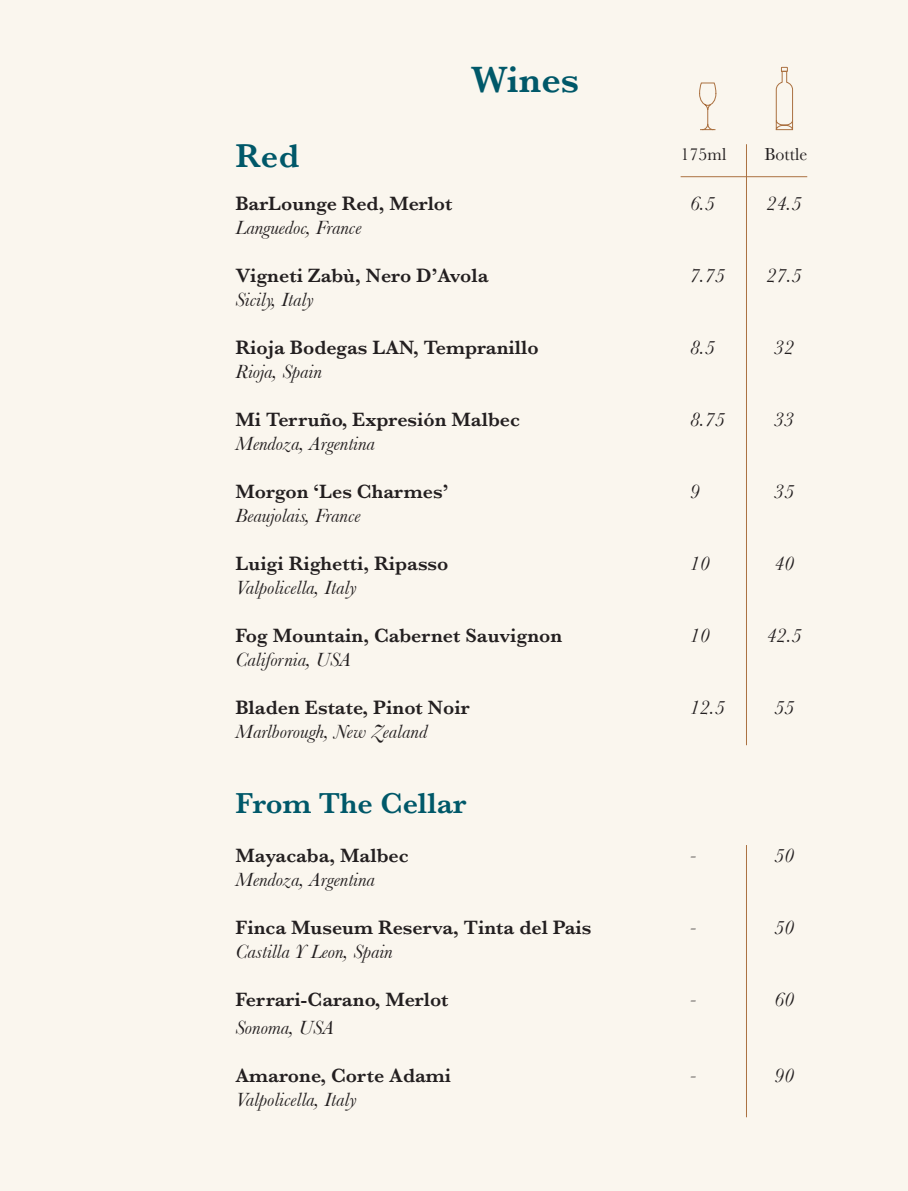
<style>
.page{position:relative;width:908px;height:1191px;background:#fff}
.page>*{position:absolute;margin:0;border:0;box-sizing:border-box;transform-origin:0 0}
.t1{font:600 38px "Baskerville";color:#005869}
.t2{font:600 34px "Baskerville";color:#005869}
.Paragraph_Style_4{font:600 30px "Baskerville";color:#005869}
.Paragraph_Style_4-2{font:600 20px "Baskerville";color:#231f20}
.Paragraph_Style_4-3{font:italic 20px "Baskerville";color:#231f20}
.t3{font:18px "Baskerville";color:#231f20}
</style>
<div class="page">
<div style="left:0;top:0;width:907px;height:1191px;background:#faf6ee"></div>
<svg style="left:699px;top:82px;width:17px;height:48px"></svg>
<svg style="left:775px;top:67px;width:18px;height:63px"></svg>
<hr style="left:745px;top:144px;width:1px;height:601px;background:#ab7141">
<hr style="left:745px;top:845px;width:1px;height:272px;background:#ab7141">
<hr style="left:680px;top:176px;width:126px;height:1px;background:#ab7141">
<p class="t1" style="left:470px;top:53px;width:110px">Wines</p>
<p class="t2" style="left:235px;top:132px;width:65px">Red</p>
<p class="t3" style="left:680px;top:143px;width:47px">175ml</p>
<p class="t3" style="left:764px;top:143px;width:44px">Bottle</p>
<p class="Paragraph_Style_4-2" style="left:235px;top:189px;width:218px">BarLounge Red, Merlot</p>
<p class="Paragraph_Style_4-3" style="left:689px;top:191px;width:26px">6.5</p>
<p class="Paragraph_Style_4-3" style="left:766px;top:191px;width:36px">24.5</p>
<p class="Paragraph_Style_4-3" style="left:235px;top:215px;width:127px">Languedoc, France</p>
<p class="Paragraph_Style_4-2" style="left:235px;top:261px;width:254px">Vigneti Zabù, Nero D’Avola</p>
<p class="Paragraph_Style_4-3" style="left:689px;top:263px;width:36px">7.75</p>
<p class="Paragraph_Style_4-3" style="left:766px;top:263px;width:36px">27.5</p>
<p class="Paragraph_Style_4-3" style="left:235px;top:287px;width:80px">Sicily, Italy</p>
<p class="Paragraph_Style_4-2" style="left:235px;top:333px;width:304px">Rioja Bodegas LAN, Tempranillo</p>
<p class="Paragraph_Style_4-3" style="left:689px;top:335px;width:26px">8.5</p>
<p class="Paragraph_Style_4-3" style="left:773px;top:335px;width:21px">32</p>
<p class="Paragraph_Style_4-3" style="left:235px;top:359px;width:88px">Rioja, Spain</p>
<p class="Paragraph_Style_4-2" style="left:235px;top:405px;width:286px">Mi Terruño, Expresión Malbec</p>
<p class="Paragraph_Style_4-3" style="left:689px;top:407px;width:36px">8.75</p>
<p class="Paragraph_Style_4-3" style="left:773px;top:407px;width:21px">33</p>
<p class="Paragraph_Style_4-3" style="left:235px;top:431px;width:141px">Mendoza, Argentina</p>
<p class="Paragraph_Style_4-2" style="left:235px;top:477px;width:214px">Morgon ‘Les Charmes’</p>
<p class="Paragraph_Style_4-3" style="left:689px;top:479px;width:11px">9</p>
<p class="Paragraph_Style_4-3" style="left:773px;top:479px;width:21px">35</p>
<p class="Paragraph_Style_4-3" style="left:235px;top:503px;width:126px">Beaujolais, France</p>
<p class="Paragraph_Style_4-2" style="left:235px;top:549px;width:214px">Luigi Righetti, Ripasso</p>
<p class="Paragraph_Style_4-3" style="left:689px;top:551px;width:21px">10</p>
<p class="Paragraph_Style_4-3" style="left:773px;top:551px;width:21px">40</p>
<p class="Paragraph_Style_4-3" style="left:235px;top:575px;width:123px">Valpolicella, Italy</p>
<p class="Paragraph_Style_4-2" style="left:235px;top:621px;width:328px">Fog Mountain, Cabernet Sauvignon</p>
<p class="Paragraph_Style_4-3" style="left:689px;top:623px;width:21px">10</p>
<p class="Paragraph_Style_4-3" style="left:766px;top:623px;width:36px">42.5</p>
<p class="Paragraph_Style_4-3" style="left:235px;top:647px;width:117px">California, USA</p>
<p class="Paragraph_Style_4-2" style="left:235px;top:693px;width:235px">Bladen Estate, Pinot Noir</p>
<p class="Paragraph_Style_4-3" style="left:689px;top:695px;width:36px">12.5</p>
<p class="Paragraph_Style_4-3" style="left:773px;top:695px;width:21px">55</p>
<p class="Paragraph_Style_4-3" style="left:235px;top:719px;width:193px">Marlborough, New Zealand</p>
<p class="Paragraph_Style_4" style="left:235px;top:782px;width:232px">From The Cellar</p>
<p class="Paragraph_Style_4-2" style="left:235px;top:841px;width:174px">Mayacaba, Malbec</p>
<p class="Paragraph_Style_4-3" style="left:689px;top:843px;width:8px">-</p>
<p class="Paragraph_Style_4-3" style="left:773px;top:843px;width:21px">50</p>
<p class="Paragraph_Style_4-3" style="left:235px;top:867px;width:141px">Mendoza, Argentina</p>
<p class="Paragraph_Style_4-2" style="left:235px;top:913px;width:357px">Finca Museum Reserva, Tinta del Pais</p>
<p class="Paragraph_Style_4-3" style="left:689px;top:915px;width:8px">-</p>
<p class="Paragraph_Style_4-3" style="left:773px;top:915px;width:21px">50</p>
<p class="Paragraph_Style_4-3" style="left:235px;top:939px;width:159px">Castilla Y Leon, Spain</p>
<p class="Paragraph_Style_4-2" style="left:235px;top:985px;width:214px">Ferrari-Carano, Merlot</p>
<p class="Paragraph_Style_4-3" style="left:689px;top:987px;width:8px">-</p>
<p class="Paragraph_Style_4-3" style="left:773px;top:987px;width:21px">60</p>
<p class="Paragraph_Style_4-3" style="left:235px;top:1015px;width:100px">Sonoma, USA</p>
<p class="Paragraph_Style_4-2" style="left:235px;top:1061px;width:217px">Amarone, Corte Adami</p>
<p class="Paragraph_Style_4-3" style="left:689px;top:1063px;width:8px">-</p>
<p class="Paragraph_Style_4-3" style="left:773px;top:1063px;width:21px">90</p>
<p class="Paragraph_Style_4-3" style="left:235px;top:1087px;width:123px">Valpolicella, Italy</p>
</div>
